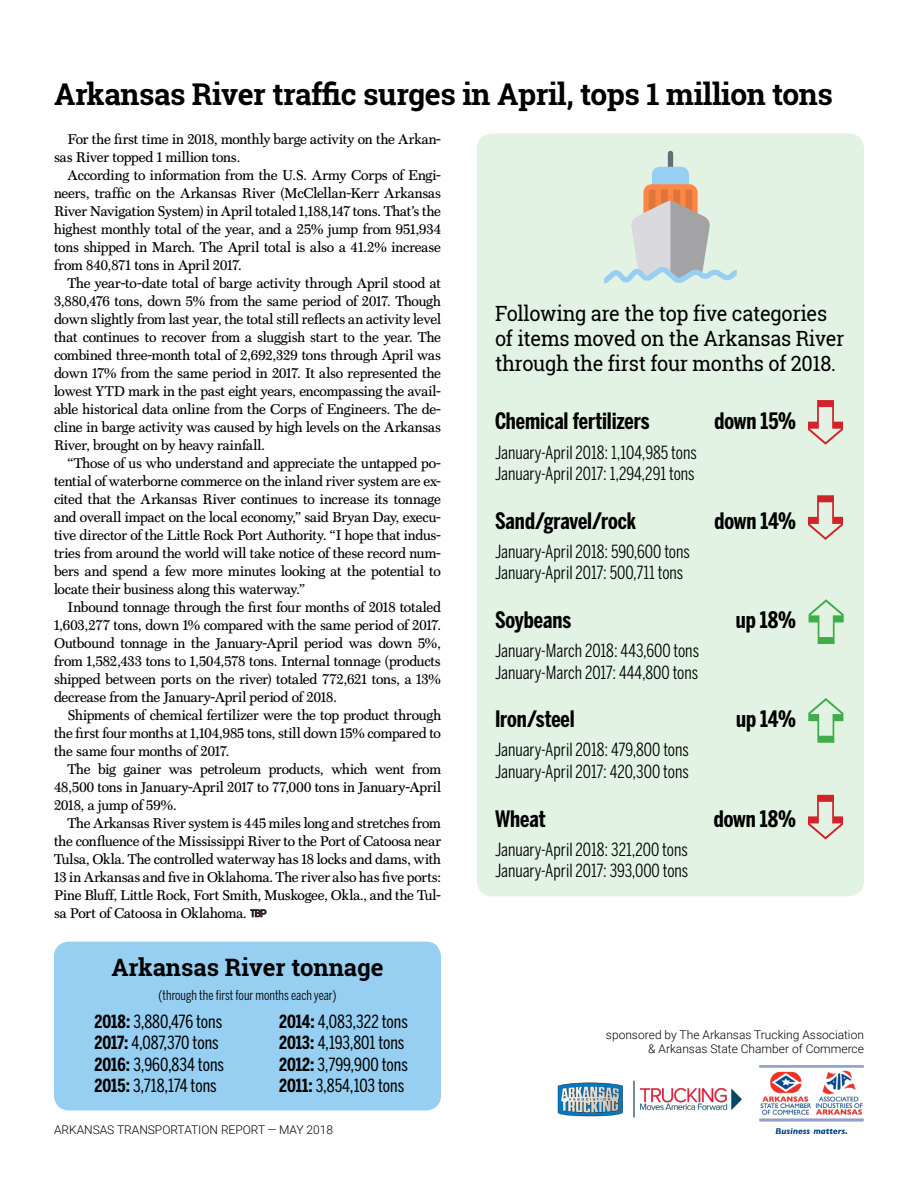
<style>
.page{position:relative;width:918px;height:1188px;background:#fff}
.page>*{position:absolute;margin:0;border:0;box-sizing:border-box;transform-origin:0 0}
.Headline--main{font:700 30px "Roboto Slab";letter-spacing:-.015em;color:#000}
.Headline--Sidebar_ch{font:700 24px "Roboto Slab";color:#000}
.Text--chart_list{font:700 22.5px "Benton Sans Comp";letter-spacing:-.005em;color:#000}
.Headline--Sidebar_ch-2{font:21px/25.2px "Roboto Slab";letter-spacing:-.015em;color:#000;scale:.95 1}
.Text--chart_list-2{font:18px "Benton Sans Comp";color:#000}
.Text--chart_list-3{font:18px "Benton Sans Comp";color:#000}
.Text--Body{font:14.25px/18px "Scotch FB Text";letter-spacing:-.015em;color:#000;text-align:justify}
.Text--chart_list-4{font:13.5px "Benton Sans Comp";color:#000}
.t1{font:300 12px/14.4px "Roboto";color:#000;text-align:right}
.s1{font-weight:700}
</style>
<div class="page">
<img style="left:758px;top:1065px;width:106px;height:69px">
<img style="left:557px;top:1080px;width:185px;height:38px">
<svg style="left:250px;top:909px;width:17px;height:8px"></svg>
<div style="left:477px;top:134px;width:387px;height:762px;background:#e2f3e4;border-radius:15px"></div>
<svg style="left:604px;top:151px;width:133px;height:133px"></svg>
<div style="left:54px;top:942px;width:387px;height:168px;background:#96cff2;border-radius:15px"></div>
<p class="Headline--main" style="left:54px;top:74px;width:780px">Arkansas River traffic surges in April, tops 1 million tons</p>
<p class="Text--Body" style="left:54px;top:130px;width:389px;text-indent:14px">For the first time in 2018, monthly barge activity on the Arkan&shy;sas River topped 1 million tons.</p>
<p class="Text--Body" style="left:54px;top:166px;width:389px;text-indent:14px">According to information from the U.S. Army Corps of Engi&shy;neers, traffic on the Arkansas River (McClellan-Kerr Arkansas River Navigation System) in April totaled 1,188,147 tons. That’s the highest monthly total of the year, and a 25% jump from 951,934 tons shipped in March. The April total is also a 41.2% increase from 840,871 tons in April 2017.</p>
<p class="Text--Body" style="left:54px;top:274px;width:389px;text-indent:14px">The year-to-date total of barge activity through April stood at 3,880,476 tons, down 5% from the same period of 2017. Though down slightly from last year, the total still reflects an activity level that continues to recover from a sluggish start to the year. The combined three-month total of 2,692,329 tons through April was down 17% from the same period in 2017. It also represented the lowest YTD mark in the past eight years, encompassing the avail&shy;able historical data online from the Corps of Engineers. The de&shy;cline in barge activity was caused by high levels on the Arkansas River, brought on by heavy rainfall.</p>
<p class="Text--Body" style="left:54px;top:454px;width:389px;text-indent:14px">“Those of us who understand and appreciate the untapped po&shy;tential of waterborne commerce on the inland river system are ex&shy;cited that the Arkansas River continues to increase its tonnage and overall impact on the local economy,” said Bryan Day, execu&shy;tive director of the Little Rock Port Authority. “I hope that indus&shy;tries from around the world will take notice of these record num&shy;bers and spend a few more minutes looking at the potential to locate their business along this waterway.”</p>
<p class="Text--Body" style="left:54px;top:598px;width:388px;text-indent:14px">Inbound tonnage through the first four months of 2018 totaled 1,603,277 tons, down 1% compared with the same period of 2017.<br>Outbound tonnage in the January-April period was down 5%, from 1,582,433 tons to 1,504,578 tons. Internal tonnage (products shipped between ports on the river) totaled 772,621 tons, a 13% decrease from the January-April period of 2018.</p>
<p class="Text--Body" style="left:54px;top:706px;width:389px;text-indent:14px">Shipments of chemical fertilizer were the top product through the first four months at 1,104,985 tons, still down 15% compared to the same four months of 2017.</p>
<p class="Text--Body" style="left:54px;top:760px;width:389px;text-indent:14px">The big gainer was petroleum products, which went from 48,500 tons in January-April 2017 to 77,000 tons in January-April 2018, a jump of 59%.</p>
<p class="Text--Body" style="left:54px;top:814px;width:389px;text-indent:14px">The Arkansas River system is 445 miles long and stretches from the confluence of the Mississippi River to the Port of Catoosa near Tulsa, Okla. The controlled waterway has 18 locks and dams, with 13 in Arkansas and five in Oklahoma. The river also has five ports:<br>Pine Bluff, Little Rock, Fort Smith, Muskogee, Okla., and the Tul&shy;sa Port of Catoosa in Oklahoma.</p>
<p class="Headline--Sidebar_ch" style="left:111px;top:951px;width:274px">Arkansas River tonnage</p>
<p class="Text--chart_list-4" style="left:159px;top:987px;width:179px">(through the first four months each year)</p>
<p class="Text--chart_list-3" style="left:94px;top:1011px;width:129px"><span class="s1">2018:</span> 3,880,476 tons</p>
<p class="Text--chart_list-3" style="left:94px;top:1032px;width:126px"><span class="s1">2017:</span> 4,087,370 tons</p>
<p class="Text--chart_list-3" style="left:94px;top:1054px;width:131px"><span class="s1">2016:</span> 3,960,834 tons</p>
<p class="Text--chart_list-3" style="left:94px;top:1075px;width:124px"><span class="s1">2015:</span> 3,718,174 tons</p>
<p class="Text--chart_list-3" style="left:279px;top:1011px;width:130px"><span class="s1">2014:</span> 4,083,322 tons</p>
<p class="Text--chart_list-3" style="left:279px;top:1032px;width:127px"><span class="s1">2013:</span> 4,193,801 tons</p>
<p class="Text--chart_list-3" style="left:279px;top:1054px;width:130px"><span class="s1">2012:</span> 3,799,900 tons</p>
<p class="Text--chart_list-3" style="left:279px;top:1075px;width:127px"><span class="s1">2011:</span> 3,854,103 tons</p>
<p class="t1" style="left:54px;top:1122px;width:281px">ARKANSAS TRANSPORTATION REPORT — MAY 2018</p>
<p class="Headline--Sidebar_ch-2" style="left:495px;top:300px;width:369px">Following are the top five categories of items moved on the Arkansas River through the first four months of 2018.</p>
<p class="Text--chart_list" style="left:495px;top:408px;width:156px">Chemical fertilizers</p>
<p class="Text--chart_list" style="left:714px;top:408px;width:83px">down 15%</p>
<p class="Text--chart_list-2" style="left:495px;top:442px;width:203px">January-April 2018: 1,104,985 tons</p>
<p class="Text--chart_list-2" style="left:495px;top:463px;width:201px">January-April 2017: 1,294,291 tons</p>
<p class="Text--chart_list" style="left:495px;top:507px;width:143px">Sand/gravel/rock</p>
<p class="Text--chart_list" style="left:714px;top:507px;width:83px">down 14%</p>
<p class="Text--chart_list-2" style="left:495px;top:541px;width:196px">January-April 2018: 590,600 tons</p>
<p class="Text--chart_list-2" style="left:495px;top:562px;width:190px">January-April 2017: 500,711 tons</p>
<p class="Text--chart_list" style="left:495px;top:607px;width:78px">Soybeans</p>
<p class="Text--chart_list" style="left:736px;top:607px;width:62px">up 18%</p>
<p class="Text--chart_list-2" style="left:495px;top:640px;width:206px">January-March 2018: 443,600 tons</p>
<p class="Text--chart_list-2" style="left:495px;top:662px;width:205px">January-March 2017: 444,800 tons</p>
<p class="Text--chart_list" style="left:495px;top:706px;width:81px">Iron/steel</p>
<p class="Text--chart_list" style="left:736px;top:706px;width:61px">up 14%</p>
<p class="Text--chart_list-2" style="left:495px;top:739px;width:195px">January-April 2018: 479,800 tons</p>
<p class="Text--chart_list-2" style="left:495px;top:761px;width:195px">January-April 2017: 420,300 tons</p>
<p class="Text--chart_list" style="left:495px;top:805px;width:52px">Wheat</p>
<p class="Text--chart_list" style="left:714px;top:805px;width:84px">down 18%</p>
<p class="Text--chart_list-2" style="left:495px;top:839px;width:194px">January-April 2018: 321,200 tons</p>
<p class="Text--chart_list-2" style="left:495px;top:860px;width:195px">January-April 2017: 393,000 tons</p>
<p class="t1" style="left:606px;top:1027px;width:260px">sponsored by The Arkansas Trucking Association &amp; Arkansas State Chamber of Commerce</p>
</div>
